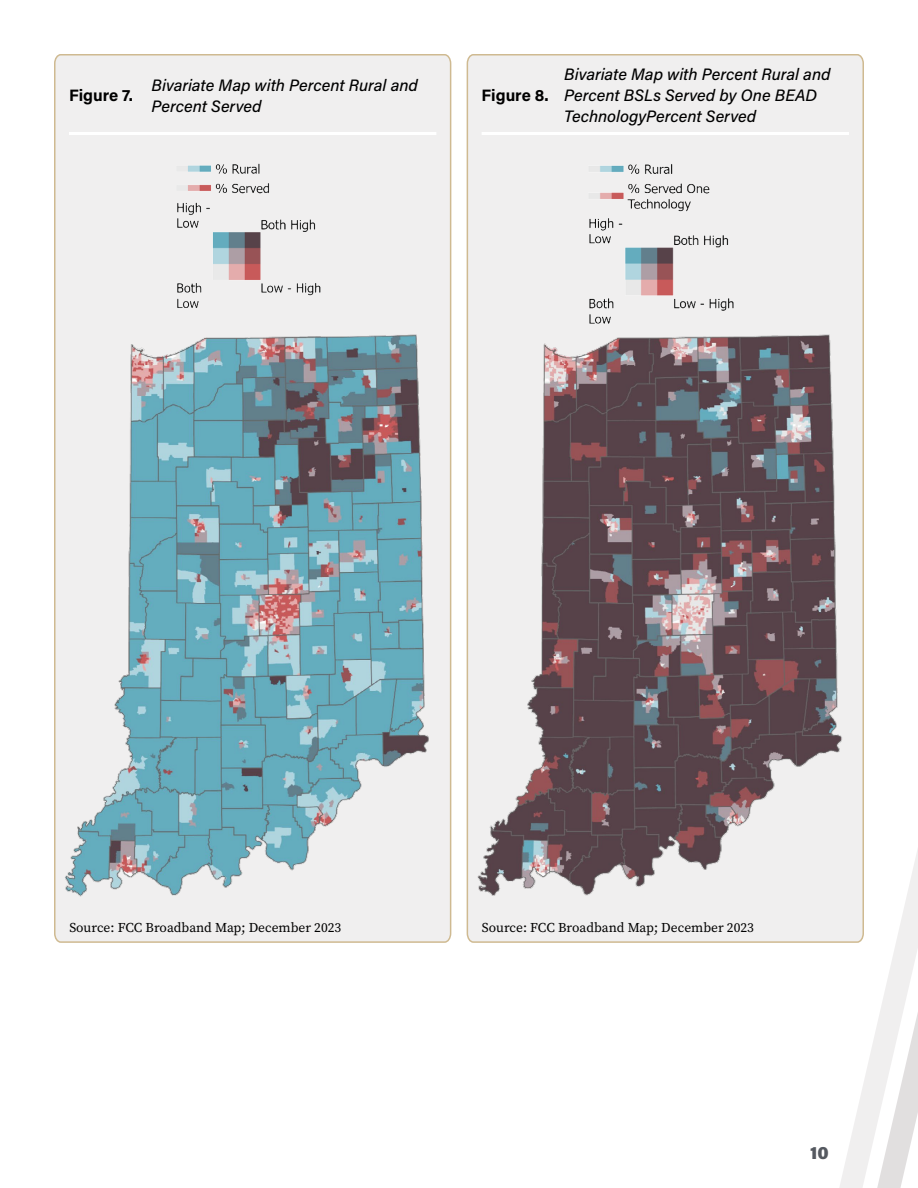
<style>
.page{position:relative;width:918px;height:1188px;background:#fff}
.page>*{position:absolute;margin:0;border:0;box-sizing:border-box;transform-origin:0 0}
.t1{font:900 18px "Acumin Pro";color:#555960}
.t2{font:italic 500 16.5px/21px "Acumin Pro";color:#000}
.t3{font:700 16.5px "Acumin Pro";color:#000}
.t4{font:13.5px "Source Serif Pro";color:#000}
</style>
<div class="page">
<div style="left:54px;top:54px;width:398px;height:889px;background:#f0efef"></div>
<div style="left:466px;top:54px;width:398px;height:889px;background:#f0efef"></div>
<svg style="left:837px;top:814px;width:81px;height:374px"></svg>
<hr style="left:69px;top:132px;width:367px;height:3px;background:#fff">
<hr style="left:482px;top:132px;width:367px;height:3px;background:#fff">
<img style="left:54px;top:321px;width:353px;height:581px">
<img style="left:407px;top:321px;width:450px;height:581px">
<img style="left:172px;top:150px;width:160px;height:179px">
<img style="left:585px;top:150px;width:160px;height:179px">
<p class="t2" style="left:152px;top:74px;width:268px">Bivariate Map with Percent Rural and<br>Percent Served</p>
<p class="t2" style="left:564px;top:63px;width:268px">Bivariate Map with Percent Rural and<br>Percent BSLs Served by One BEAD<br>TechnologyPercent Served</p>
<p class="t3" style="left:69px;top:84px;width:65px">Figure 7.</p>
<p class="t3" style="left:482px;top:84px;width:68px">Figure 8.</p>
<p class="t4" style="left:69px;top:919px;width:273px">Source: FCC Broadband Map; December 2023</p>
<p class="t4" style="left:482px;top:919px;width:273px">Source: FCC Broadband Map; December 2023</p>
<p class="t1" style="left:810px;top:1140px;width:20px">10</p>
</div>
